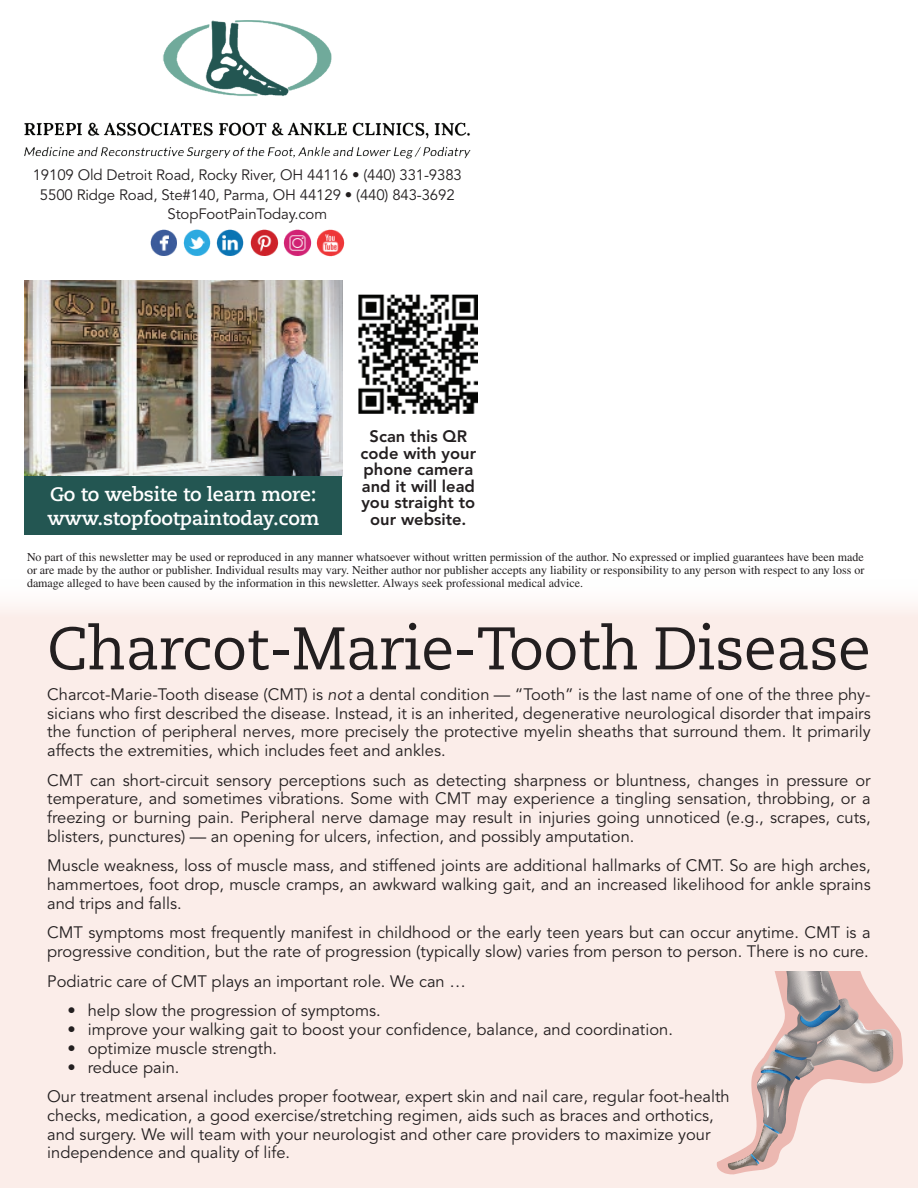
<style>
.page{position:relative;width:918px;height:1188px;background:#fff}
.page>*{position:absolute;margin:0;border:0;box-sizing:border-box;transform-origin:0 0}
.t1{font:60px "Caecilia LT Std";letter-spacing:-.01em;color:#231f20}
.t2{font:700 19.5px/24px "Caecilia LT Std";letter-spacing:-.01em;color:#fff}
.t3{font:16.5px/18.8px "Avenir LT Std";color:#231f20;text-align:justify}
.t4{font:800 16.5px/16.5px "Avenir LT Std";color:#231f20;text-align:center}
.t5{font:15px/19.5px "Avenir LT Std";letter-spacing:-.01em;color:#231f20;text-align:center}
.t6{font:12px/12.8px "Times LT Std";color:#231f20;text-align:justify}
.s1{font-style:italic}
</style>
<div class="page">
<div style="left:0;top:577px;width:918px;height:611px;background:#fbede9"></div>
<svg style="left:716px;top:971px;width:187px;height:204px"></svg>
<img style="left:151px;top:229px;width:26px;height:27px">
<img style="left:217px;top:229px;width:27px;height:27px">
<img style="left:184px;top:229px;width:27px;height:27px">
<img style="left:284px;top:229px;width:27px;height:27px">
<img style="left:251px;top:229px;width:27px;height:27px">
<img style="left:317px;top:229px;width:27px;height:28px">
<img style="left:25px;top:20px;width:445px;height:138px">
<img style="left:25px;top:280px;width:317px;height:197px">
<div style="left:25px;top:477px;width:317px;height:58px;background:#235652"></div>
<img style="left:359px;top:295px;width:119px;height:119px">
<p class="t5" style="left:33px;top:166px;width:431px">19109 Old Detroit Road, Rocky River, OH 44116 • (440) 331-9383<br>5500 Ridge Road, Ste#140, Parma, OH 44129 • (440) 843-3692<br>StopFootPainToday.com</p>
<p class="t2" style="left:47px;top:482px;width:273px">Go to website to learn more: www.stopfootpaintoday.com</p>
<p class="t4" style="left:361px;top:428px;width:117px">Scan this QR code with your phone camera and it will lead you straight to our website.</p>
<p class="t6" style="left:27px;top:551px;width:839px">No part of this newsletter may be used or reproduced in any manner whatsoever without written permission of the author. No expressed or implied guarantees have been made or are made by the author or publisher. Individual results may vary. Neither author nor publisher accepts any liability or responsibility to any person with respect to any loss or damage alleged to have been caused by the information in this newsletter. Always seek professional medical advice.</p>
<h1 class="t1" style="left:47px;top:614px;width:825px">Charcot-Marie-Tooth Disease</h1>
<p class="t3" style="left:47px;top:685px;width:825px">Charcot-Marie-Tooth disease (CMT) is <span class="s1">not</span> a dental condition — “Tooth” is the last name of one of the three phy&shy;sicians who first described the disease. Instead, it is an inherited, degenerative neurological disorder that impairs the function of peripheral nerves, more precisely the protective myelin sheaths that surround them. It primarily affects the extremities, which includes feet and ankles.</p>
<p class="t3" style="left:47px;top:771px;width:825px">CMT can short-circuit sensory perceptions such as detecting sharpness or bluntness, changes in pressure or temperature, and sometimes vibrations. Some with CMT may experience a tingling sensation, throbbing, or a freezing or burning pain. Peripheral nerve damage may result in injuries going unnoticed (e.g., scrapes, cuts, blisters, punctures) — an opening for ulcers, infection, and possibly amputation.</p>
<p class="t3" style="left:47px;top:857px;width:825px">Muscle weakness, loss of muscle mass, and stiffened joints are additional hallmarks of CMT. So are high arches, hammertoes, foot drop, muscle cramps, an awkward walking gait, and an increased likelihood for ankle sprains and trips and falls.</p>
<p class="t3" style="left:47px;top:924px;width:825px">CMT symptoms most frequently manifest in childhood or the early teen years but can occur anytime. CMT is a progressive condition, but the rate of progression (typically slow) varies from person to person. There is no cure.</p>
<p class="t3" style="left:47px;top:972px;width:420px">Podiatric care of CMT plays an important role. We can …</p>
<p class="t3" style="left:67px;top:1002px;width:315px">• help slow the progression of symptoms.</p>
<p class="t3" style="left:67px;top:1020px;width:607px">• improve your walking gait to boost your confidence, balance, and coordination.</p>
<p class="t3" style="left:67px;top:1039px;width:211px">• optimize muscle strength.</p>
<p class="t3" style="left:47px;top:1053px;width:684px;line-height:29.5px;text-indent:20px">• reduce pain.<br>Our treatment arsenal includes proper footwear, expert skin and nail care, regular foot-health</p>
<p class="t3" style="left:47px;top:1106px;width:668px;text-align:left">checks, medication, a good exercise/stretching regimen, aids such as braces and orthotics, and surgery. We will team with your neurologist and other care providers to maximize your independence and quality of life.</p>
</div>
